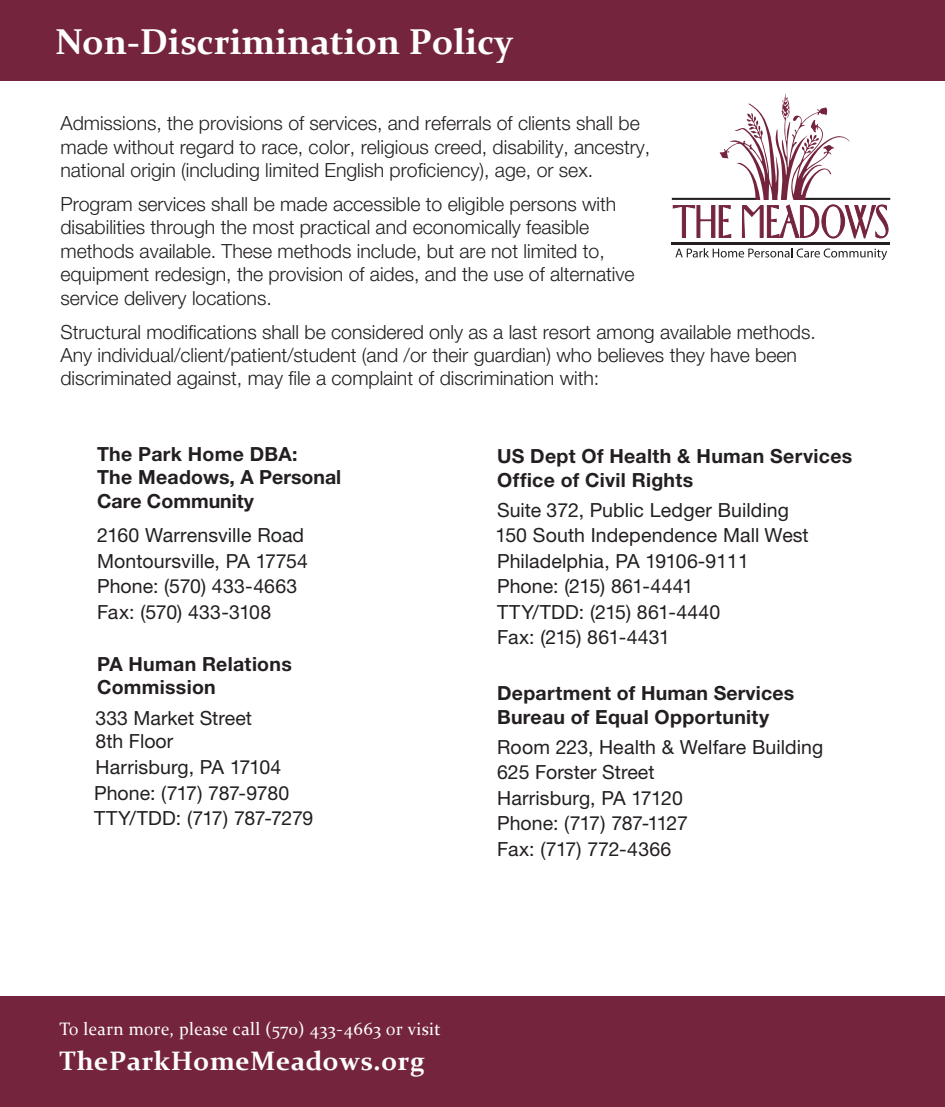
<style>
.page{position:relative;width:945px;height:1107px;background:#fff}
.page>*{position:absolute;margin:0;border:0;box-sizing:border-box;transform-origin:0 0}
.t1{font:700 36px "Constantia";color:#fff}
.t2{font:700 26.7px "Constantia";letter-spacing:.02em;color:#fff}
.t3{font:300 19.5px/23.4px "Helvetica Neue LT Std";color:#231f20}
.t4{font:19.5px/25.5px "Helvetica Neue LT Std";letter-spacing:.005em;color:#231f20}
.t5{font:700 19.5px/23.4px "Helvetica Neue LT Std";letter-spacing:.015em;color:#231f20}
.t6{font:18px "Constantia";letter-spacing:.02em;color:#fff}
</style>
<div class="page">
<div style="left:1px;top:996px;width:944px;height:111px;background:#74253d"></div>
<svg style="left:675px;top:248px;width:212px;height:12px"></svg>
<hr style="left:672px;top:242px;width:218px;height:3px;background:#231f20">
<svg style="left:672px;top:92px;width:218px;height:147px"></svg>
<div style="left:0;top:0;width:945px;height:81px;background:#74253d"></div>
<h1 class="t1" style="left:55px;top:17px;width:459px">Non-Discrimination Policy</h1>
<p class="t3" style="left:60px;top:111px;width:591px">Admissions, the provisions of services, and referrals of clients shall be made without regard to race, color, religious creed, disability, ancestry, national origin (including limited English proficiency), age, or sex.</p>
<p class="t3" style="left:60px;top:192px;width:576px">Program services shall be made accessible to eligible persons with disabilities through the most practical and economically feasible methods available. These methods include, but are not limited to, equipment redesign, the provision of aides, and the use of alternative service delivery locations.</p>
<p class="t3" style="left:60px;top:320px;width:757px">Structural modifications shall be considered only as a last resort among available methods.<br>Any individual/client/patient/student (and /or their guardian) who believes they have been discriminated against, may file a complaint of discrimination with:</p>
<p class="t5" style="left:97px;top:442px;width:246px">The Park Home DBA:<br>The Meadows, A Personal<br>Care Community</p>
<p class="t4" style="left:97px;top:522px;width:212px">2160 Warrensville Road<br>Montoursville, PA 17754<br>Phone: (570) 433-4663<br>Fax: (570) 433-3108</p>
<p class="t5" style="left:97px;top:652px;width:196px">PA Human Relations<br>Commission</p>
<p class="t4" style="left:96px;top:706px;width:158px;line-height:23.4px">333 Market Street<br>8th Floor</p>
<p class="t4" style="left:94px;top:754px;width:221px">Harrisburg, PA 17104<br>Phone: (717) 787-9780<br>TTY/TDD: (717) 787-7279</p>
<p class="t5" style="left:497px;top:443px;width:357px;line-height:24px">US Dept Of Health &amp; Human Services<br>Office of Civil Rights</p>
<p class="t4" style="left:496px;top:497px;width:315px">Suite 372, Public Ledger Building<br>150 South Independence Mall West<br>Philadelphia, PA 19106-9111<br>Phone: (215) 861-4441<br>TTY/TDD: (215) 861-4440<br>Fax: (215) 861-4431</p>
<p class="t5" style="left:497px;top:680px;width:298px;line-height:24px">Department of Human Services<br>Bureau of Equal Opportunity</p>
<p class="t4" style="left:497px;top:734px;width:328px">Room 223, Health &amp; Welfare Building<br>625 Forster Street<br>Harrisburg, PA 17120<br>Phone: (717) 787-1127<br>Fax: (717) 772-4366</p>
<p class="t6" style="left:60px;top:1017px;width:383px">To learn more, please call (570) 433-4663 or visit</p>
<h2 class="t2" style="left:60px;top:1042px;width:367px">TheParkHomeMeadows.org</h2>
</div>
